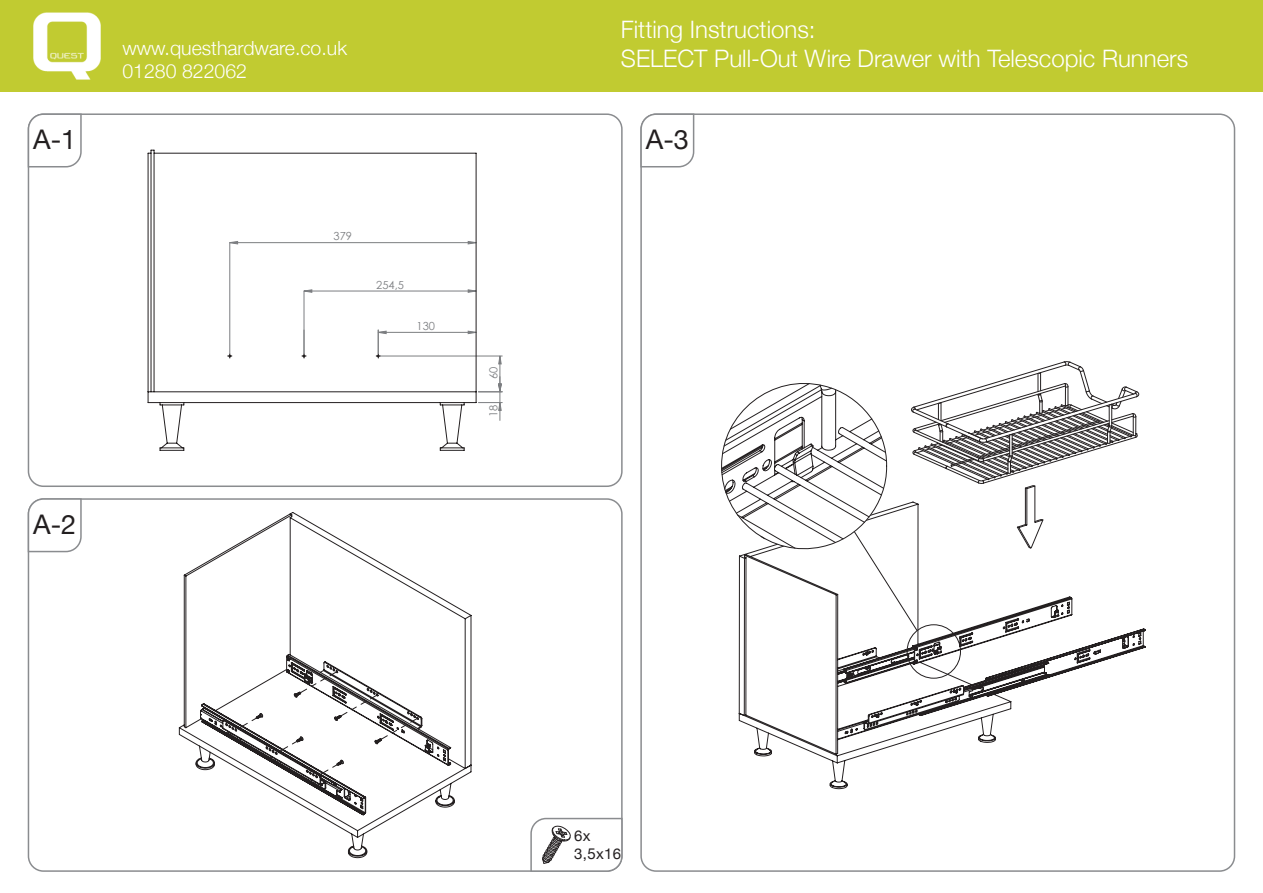
<style>
.page{position:relative;width:1263px;height:893px;background:#fff}
.page>*{position:absolute;margin:0;border:0;box-sizing:border-box;transform-origin:0 0}
.t1{font:27px "Helvetica Neue";color:#231f20}
.t2{font:300 24px/28.8px "Helvetica Neue";color:#fff}
.t3{font:300 19.5px/23.4px "Helvetica Neue";color:#fff}
.t4{font:15px/18px "Helvetica Neue";letter-spacing:.025em;color:#231f20}
.t5{font:11.1px "Century Gothic";color:#7c7e81}
</style>
<div class="page">
<svg style="left:179px;top:512px;width:293px;height:346px"></svg>
<svg style="left:238px;top:713px;width:25px;height:16px"></svg>
<svg style="left:319px;top:759px;width:25px;height:16px"></svg>
<svg style="left:278px;top:670px;width:141px;height:82px"></svg>
<div style="left:28px;top:113px;width:595px;height:374px;border:2px solid #8a8c8f;border-radius:15px"></div>
<svg style="left:27px;top:113px;width:55px;height:55px"></svg>
<svg style="left:640px;top:113px;width:55px;height:55px"></svg>
<div style="left:28px;top:498px;width:595px;height:373px;border:2px solid #8a8c8f;border-radius:15px"></div>
<svg style="left:27px;top:498px;width:55px;height:55px"></svg>
<svg style="left:739px;top:628px;width:407px;height:161px"></svg>
<div style="left:907px;top:624px;width:54px;height:54px;border:1px solid #231f20;border-radius:50%"></div>
<svg style="left:721px;top:361px;width:418px;height:270px"></svg>
<svg style="left:530px;top:817px;width:93px;height:55px"></svg>
<svg style="left:476px;top:330px;width:26px;height:90px"></svg>
<svg style="left:148px;top:150px;width:328px;height:300px"></svg>
<div style="left:0;top:0;width:1263px;height:91px;background:#c1cb31"></div>
<img style="left:33px;top:12px;width:68px;height:68px">
<p class="t3" style="left:122px;top:36px;width:226px">www.questhardware.co.uk<br>01280 822062</p>
<p class="t2" style="left:621px;top:15px;width:569px">Fitting Instructions:<br>SELECT Pull-Out Wire Drawer with Telescopic Runners</p>
<p class="t1" style="left:33px;top:124px;width:45px">A-1</p>
<p class="t1" style="left:646px;top:124px;width:45px">A-3</p>
<p class="t1" style="left:33px;top:508px;width:45px">A-2</p>
<p class="t5" style="left:334px;top:228px;width:20px">379</p>
<p class="t5" style="left:376px;top:277px;width:29px">254,5</p>
<p class="t5" style="left:417px;top:318px;width:20px">130</p>
<p class="t5" style="left:486px;top:379px;width:14px;rotate:-90deg">60</p>
<p class="t5" style="left:486px;top:417px;width:14px;rotate:-90deg">18</p>
<p class="t4" style="left:574px;top:826px;width:49px">6x<br>3,5x16</p>
</div>
